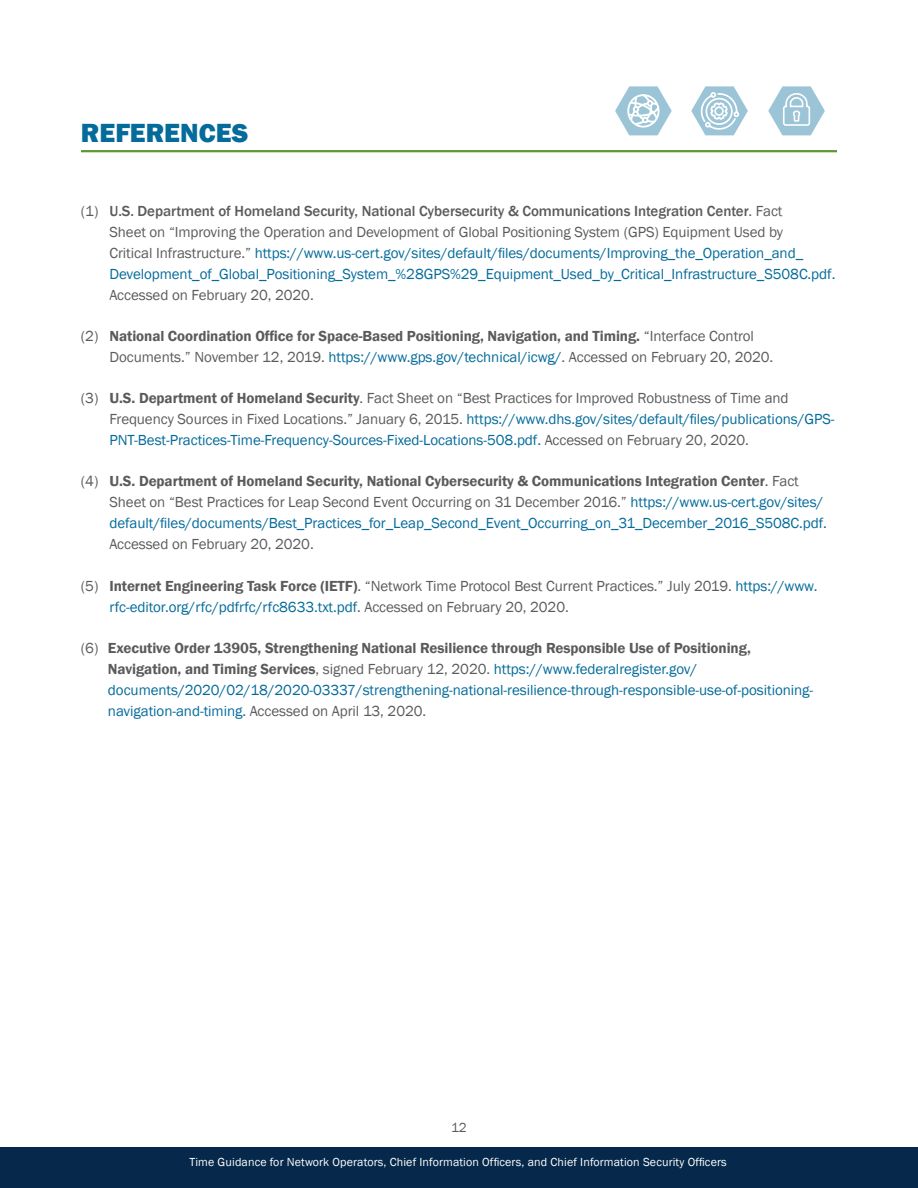
<style>
.page{position:relative;width:918px;height:1188px;background:#fff}
.page>*{position:absolute;margin:0;border:0;box-sizing:border-box;transform-origin:0 0}
.t1{font:800 27px "Franklin Gothic";color:#046b9a}
.t2{font:15px/21px "Franklin Gothic";letter-spacing:-.005em;color:#046b9a}
.t3{font:15px/21px "Franklin Gothic";letter-spacing:-.005em;color:#5a5b5d}
.t4{font:13.5px "Franklin Gothic";color:#5a5b5d}
.t5{font:12px "Franklin Gothic";letter-spacing:.01em;color:#fff}
.s1{color:#5a5b5d}
.s2{font-weight:500;color:#5a5b5d}
.s3{font-weight:600}
.s4{color:#046b9a}
.s5{font-weight:600;color:#5a5b5d}
.s6{color:#175d9e}
</style>
<div class="page">
<div style="left:0;top:1148px;width:918px;height:40px;background:#06284b"></div>
<hr style="left:81px;top:150px;width:756px;height:2px;background:#5d9732">
<svg style="left:691px;top:86px;width:57px;height:49px"></svg>
<svg style="left:768px;top:86px;width:57px;height:49px"></svg>
<svg style="left:615px;top:86px;width:57px;height:49px"></svg>
<h1 class="t1" style="left:81px;top:115px;width:169px">REFERENCES</h1>
<p class="t2" style="left:109px;top:201px;width:727px;text-indent:-29px"><span class="s1">(1)</span> <span class="s2">U.S. Department of Homeland Security, National Cybersecurity &amp; Communications Integration Center</span><span class="s1">. Fact<br>Sheet on “Improving the Operation and Development of Global Positioning System (GPS) Equipment Used by<br>Critical Infrastructure.”</span> https://www.us-cert.gov/sites/default/files/documents/Improving_the_Operation_and_ Development_of_Global_Positioning_System_%28GPS%29_Equipment_Used_by_Critical_Infrastructure_S508C.pdf.<br><span class="s1">Accessed on February 20, 2020.</span></p>
<p class="t3" style="left:109px;top:326px;width:665px;text-indent:-29px">(2) <span class="s3">National Coordination Office for Space-Based Positioning, Navigation, and Timing.</span> “Interface Control<br>Documents.” November 12, 2019. <span class="s4">https://www.gps.gov/technical/icwg/</span>. Accessed on February 20, 2020.</p>
<p class="t3" style="left:109px;top:388px;width:727px;text-indent:-28px">(3) <span class="s3">U.S. Department of Homeland Security</span>. Fact Sheet on “Best Practices for Improved Robustness of Time and<br>Frequency Sources in Fixed Locations.” January 6, 2015. <span class="s4">https://www.dhs.gov/sites/default/files/publications/GPS-<br>PNT-Best-Practices-Time-Frequency-Sources-Fixed-Locations-508.pdf.</span> Accessed on February 20, 2020.</p>
<p class="t2" style="left:109px;top:471px;width:719px;text-indent:-29px"><span class="s1">(4)</span> <span class="s5">U.S. Department of Homeland Security, National Cybersecurity &amp; Communications Integration Center</span><span class="s1">. Fact Sheet on “Best Practices for Leap Second Event Occurring on 31 December 2016.”</span> https://www.us-cert.gov/sites/ default/files/documents/Best_Practices_for_Leap_Second_Event_Occurring_on_31_December_2016_S508C.pdf.<br><span class="s1">Accessed on February 20, 2020.</span></p>
<p class="t3" style="left:109px;top:576px;width:709px;text-indent:-29px">(5) <span class="s3">Internet Engineering Task Force (IETF)</span>. “Network Time Protocol Best Current Practices.” July 2019. <span class="s4">https://www. rfc-editor.org/rfc/pdfrfc/rfc8633.txt.pdf</span>. Accessed on February 20, 2020.</p>
<p class="t2" style="left:108px;top:638px;width:707px;text-indent:-27px"><span class="s1">(6)</span> <span class="s5">Executive Order 13905, Strengthening National Resilience through Responsible Use of Positioning, Navigation, and Timing Services</span><span class="s1">, signed February 12, 2020.</span> https://www.federalregister.gov/ documents/2020/02/18/2020-03337/strengthening-national-resilience-through-responsible-use-of-positioning&shy;navigation-and-timing<span class="s6">.</span> <span class="s1">Accessed on April 13, 2020.</span></p>
<p class="t4" style="left:451px;top:1119px;width:17px">12</p>
<p class="t5" style="left:189px;top:1154px;width:539px">Time Guidance for Network Operators, Chief Information Officers, and Chief Information Security Officers</p>
</div>
